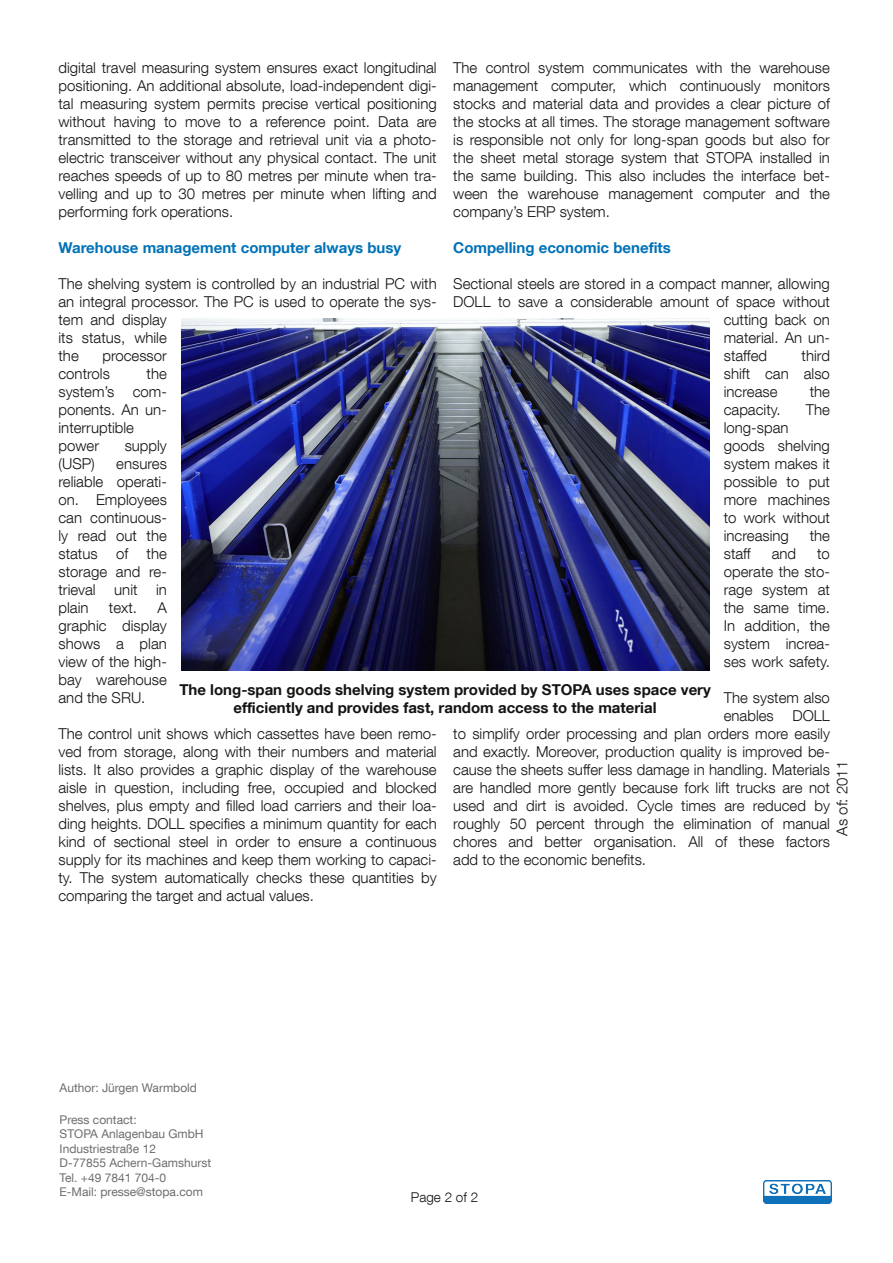
<style>
.page{position:relative;width:893px;height:1263px;background:#fff}
.page>*{position:absolute;margin:0;border:0;box-sizing:border-box;transform-origin:0 0}
.t1{font:300 15px/18px "Helvetica Neue LT Com";color:#161413;text-align:justify}
.t2{font:700 15px/18px "Helvetica Neue LT Com";color:#161413;text-align:center}
.t3{font:700 15px "Helvetica Neue LT Com";color:#0072b7}
.t4{font:300 13.5px "Helvetica Neue LT Com";color:#161413}
.t5{font:12px/14.4px "Helvetica Neue LT Com";color:#6d6e6f}
</style>
<div class="page">
<img style="left:764px;top:1180px;width:68px;height:23px">
<img style="left:181px;top:318px;width:529px;height:352px">
<p class="t1" style="left:58px;top:61px;width:380px">digital travel measuring system ensures exact longitudinal positioning. An additional absolute, load-independent digi&shy;tal measuring system permits precise vertical positioning without having to move to a reference point. Data are transmitted to the storage and retrieval unit via a photo&shy;electric transceiver without any physical contact. The unit reaches speeds of up to 80 metres per minute when tra&shy;velling and up to 30 metres per minute when lifting and performing fork operations.</p>
<p class="t3" style="left:58px;top:242px;width:344px">Warehouse management computer always busy</p>
<p class="t1" style="left:58px;top:277px;width:380px;text-align:left">The shelving system is controlled by an industrial PC with an integral processor. The PC is used to operate the sys&shy;tem and display<br>its status, while<br>the</p>
<p class="t1" style="left:453px;top:61px;width:378px">The control system communicates with the warehouse management computer, which continuously monitors stocks and material data and provides a clear picture of the stocks at all times. The storage management software is responsible not only for long-span goods but also for the sheet metal storage system that STOPA installed in the same building. This also includes the interface bet&shy;ween the warehouse management computer and the company’s ERP system.</p>
<p class="t3" style="left:453px;top:242px;width:219px">Compelling economic benefits</p>
<p class="t1" style="left:453px;top:277px;width:378px">Sectional steels are stored in a compact manner, allowing</p>
<p class="t1" style="left:453px;top:295px;width:378px">DOLL to save a considerable amount of space without</p>
<p class="t1" style="left:724px;top:313px;width:108px">cutting back on</p>
<p class="t1" style="left:724px;top:331px;width:108px">material. An un-</p>
<p class="t1" style="left:724px;top:349px;width:45px">staffed</p>
<p class="t1" style="left:724px;top:349px;width:108px;text-indent:78px">third shift can also increase</p>
<p class="t1" style="left:58px;top:349px;width:110px;text-indent:44px">processor controls</p>
<p class="t1" style="left:58px;top:367px;width:110px;text-align:left;text-indent:88px">the system’s com&shy;ponents. An un&shy;interruptible power</p>
<p class="t1" style="left:810px;top:385px;width:22px">the</p>
<p class="t1" style="left:724px;top:403px;width:58px">capacity.</p>
<p class="t1" style="left:806px;top:403px;width:26px">The</p>
<p class="t1" style="left:724px;top:421px;width:108px;text-align:left">long-span goods shelving system makes it possible to put more machines to work without increasing</p>
<p class="t1" style="left:125px;top:439px;width:44px">supply</p>
<p class="t1" style="left:58px;top:457px;width:38px">(USP)</p>
<p class="t1" style="left:58px;top:457px;width:110px;text-indent:58px">ensures reliable operati&shy;on. Employees can continuous&shy;ly read out the status of the storage and re&shy;trieval unit in plain</p>
<p class="t1" style="left:810px;top:529px;width:22px">the</p>
<p class="t1" style="left:724px;top:547px;width:28px">staff</p>
<p class="t1" style="left:772px;top:547px;width:26px">and</p>
<p class="t1" style="left:724px;top:547px;width:108px;text-indent:93px">to operate the sto&shy;rage system at the same time.<br>In addition, the system increa&shy;ses work safety.</p>
<p class="t1" style="left:724px;top:691px;width:108px">The system also</p>
<p class="t1" style="left:724px;top:709px;width:108px">enables DOLL</p>
<p class="t1" style="left:453px;top:727px;width:378px">to simplify order processing and plan orders more easily</p>
<p class="t1" style="left:453px;top:745px;width:378px">and exactly. Moreover, production quality is improved be-</p>
<p class="t1" style="left:453px;top:763px;width:378px">cause the sheets suffer less damage in handling. Materials</p>
<p class="t1" style="left:453px;top:781px;width:378px">are handled more gently because fork lift trucks are not</p>
<p class="t1" style="left:453px;top:799px;width:378px">used and dirt is avoided. Cycle times are reduced by</p>
<p class="t1" style="left:453px;top:817px;width:378px">roughly 50 percent through the elimination of manual</p>
<p class="t1" style="left:453px;top:835px;width:378px">chores and better organisation. All of these factors</p>
<p class="t1" style="left:453px;top:853px;width:194px">add to the economic benefits.</p>
<p class="t1" style="left:58px;top:601px;width:110px;text-indent:99px">A graphic display shows a plan view of the high&shy;bay warehouse and the SRU.</p>
<p class="t1" style="left:58px;top:727px;width:380px">The control unit shows which cassettes have been remo&shy;ved from storage, along with their numbers and material lists. It also provides a graphic display of the warehouse aisle in question, including free, occupied and blocked shelves, plus empty and filled load carriers and their loa&shy;ding heights. DOLL specifies a minimum quantity for each kind of sectional steel in order to ensure a continuous supply for its machines and keep them working to capaci&shy;ty. The system automatically checks these quantities by comparing the target and actual values.</p>
<p class="t1" style="left:109px;top:601px;width:30px">text.</p>
<p class="t2" style="left:179px;top:682px;width:533px">The long-span goods shelving system provided by STOPA uses space very efficiently and provides fast, random access to the material</p>
<p class="t1" style="left:835px;top:835px;width:76px;rotate:-90deg">As of: 2011</p>
<p class="t5" style="left:60px;top:1082px;width:139px">Author: Jürgen Warmbold</p>
<p class="t5" style="left:60px;top:1114px;width:153px">Press contact:<br>STOPA Anlagenbau GmbH<br>Industriestraße 12<br>D-77855 Achern-Gamshurst<br>Tel. +49 7841 704-0<br>E-Mail: presse@stopa.com</p>
<p class="t4" style="left:411px;top:1193px;width:69px">Page 2 of 2</p>
</div>
